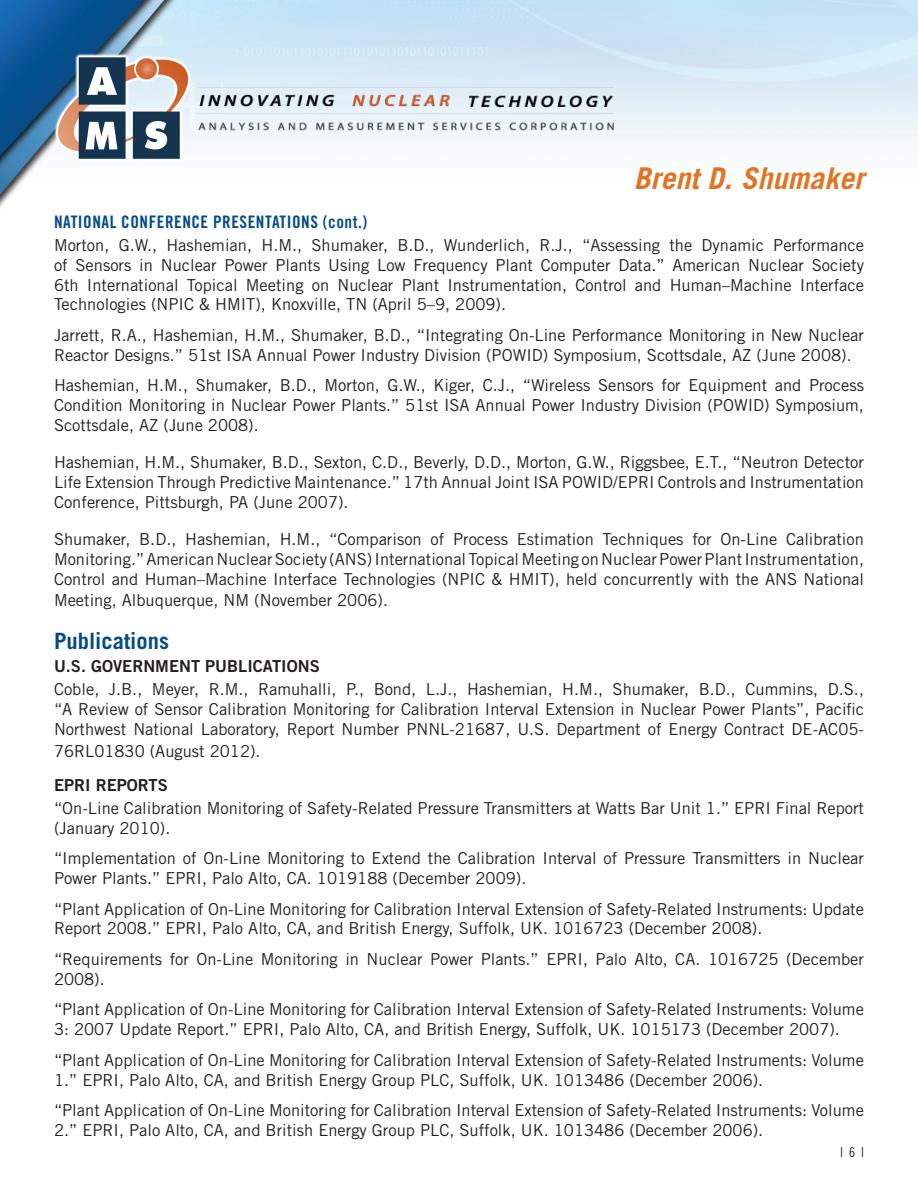
<style>
.page{position:relative;width:918px;height:1188px;background:#fff}
.page>*{position:absolute;margin:0;border:0;box-sizing:border-box;transform-origin:0 0}
.t1{font:italic 700 30px "Trade Gothic LT Std";color:#e17525}
.t2{font:700 22.5px "Trade Gothic LT Std";color:#064d86}
.t3{font:17.25px "Trade Gothic LT Std Bd Cn 20";letter-spacing:.03em;color:#064d86}
.t4{font:16.5px/19.8px "Trade Gothic LT Std";color:#231f20}
.t5{font:16.5px "Trade Gothic LT Std Bd 2";color:#231f20}
.t6{font:13.5px "Trade Gothic LT Std Cn 18";color:#231f20}
</style>
<div class="page">
<img style="left:0;top:0;width:918px;height:208px">
<img style="left:44px;top:46px;width:158px;height:123px">
<img style="left:197px;top:45px;width:431px;height:110px">
<h1 class="t1" style="left:634px;top:160px;width:232px">Brent D. Shumaker</h1>
<p class="t3" style="left:54px;top:212px;width:315px">NATIONAL CONFERENCE PRESENTATIONS (cont.)</p>
<p class="t4" style="left:54px;top:235px;width:812px;text-align:justify">Morton, G.W., Hashemian, H.M., Shumaker, B.D., Wunderlich, R.J., “Assessing the Dynamic Performance of Sensors in Nuclear Power Plants Using Low Frequency Plant Computer Data.” American Nuclear Society 6th International Topical Meeting on Nuclear Plant Instrumentation, Control and Human–Machine Interface Technologies (NPIC &amp; HMIT), Knoxville, TN (April 5–9, 2009).</p>
<p class="t4" style="left:54px;top:325px;width:812px">Jarrett, R.A., Hashemian, H.M., Shumaker, B.D., “Integrating On-Line Performance Monitoring in New Nuclear<br>Reactor Designs.” 51st ISA Annual Power Industry Division (POWID) Symposium, Scottsdale, AZ (June 2008).</p>
<p class="t4" style="left:54px;top:375px;width:812px;text-align:justify">Hashemian, H.M., Shumaker, B.D., Morton, G.W., Kiger, C.J., “Wireless Sensors for Equipment and Process Condition Monitoring in Nuclear Power Plants.” 51st ISA Annual Power Industry Division (POWID) Symposium, Scottsdale, AZ (June 2008).</p>
<p class="t4" style="left:54px;top:452px;width:812px;text-align:justify">Hashemian, H.M., Shumaker, B.D., Sexton, C.D., Beverly, D.D., Morton, G.W., Riggsbee, E.T., “Neutron Detector Life Extension Through Predictive Maintenance.” 17th Annual Joint ISA POWID/EPRI Controls and Instrumentation Conference, Pittsburgh, PA (June 2007).</p>
<p class="t4" style="left:54px;top:529px;width:812px;text-align:justify">Shumaker, B.D., Hashemian, H.M., “Comparison of Process Estimation Techniques for On-Line Calibration Monitoring.” American Nuclear Society (ANS) International Topical Meeting on Nuclear Power Plant Instrumentation, Control and Human–Machine Interface Technologies (NPIC &amp; HMIT), held concurrently with the ANS National Meeting, Albuquerque, NM (November 2006).</p>
<p class="t2" style="left:54px;top:627px;width:117px">Publications</p>
<p class="t5" style="left:54px;top:656px;width:267px">U.S. GOVERNMENT PUBLICATIONS</p>
<p class="t4" style="left:54px;top:679px;width:812px;text-align:justify">Coble, J.B., Meyer, R.M., Ramuhalli, P., Bond, L.J., Hashemian, H.M., Shumaker, B.D., Cummins, D.S., “A Review of Sensor Calibration Monitoring for Calibration Interval Extension in Nuclear Power Plants”, Pacific Northwest National Laboratory, Report Number PNNL-21687, U.S. Department of Energy Contract DE-AC05-</p>
<p class="t4" style="left:54px;top:741px;width:208px">76RL01830 (August 2012).</p>
<p class="t5" style="left:54px;top:775px;width:115px">EPRI REPORTS</p>
<p class="t4" style="left:54px;top:798px;width:812px">“On-Line Calibration Monitoring of Safety-Related Pressure Transmitters at Watts Bar Unit 1.” EPRI Final Report (January 2010).</p>
<p class="t4" style="left:54px;top:848px;width:812px">“Implementation of On-Line Monitoring to Extend the Calibration Interval of Pressure Transmitters in Nuclear<br>Power Plants.” EPRI, Palo Alto, CA. 1019188 (December 2009).</p>
<p class="t4" style="left:54px;top:899px;width:812px">“Plant Application of On-Line Monitoring for Calibration Interval Extension of Safety-Related Instruments: Update<br>Report 2008.” EPRI, Palo Alto, CA, and British Energy, Suffolk, UK. 1016723 (December 2008).</p>
<p class="t4" style="left:54px;top:949px;width:812px">“Requirements for On-Line Monitoring in Nuclear Power Plants.” EPRI, Palo Alto, CA. 1016725 (December<br>2008).</p>
<p class="t4" style="left:54px;top:999px;width:811px">“Plant Application of On-Line Monitoring for Calibration Interval Extension of Safety-Related Instruments: Volume<br>3: 2007 Update Report.” EPRI, Palo Alto, CA, and British Energy, Suffolk, UK. 1015173 (December 2007).</p>
<p class="t4" style="left:54px;top:1050px;width:811px">“Plant Application of On-Line Monitoring for Calibration Interval Extension of Safety-Related Instruments: Volume<br>1.” EPRI, Palo Alto, CA, and British Energy Group PLC, Suffolk, UK. 1013486 (December 2006).</p>
<p class="t4" style="left:54px;top:1100px;width:811px">“Plant Application of On-Line Monitoring for Calibration Interval Extension of Safety-Related Instruments: Volume<br>2.” EPRI, Palo Alto, CA, and British Energy Group PLC, Suffolk, UK. 1013486 (December 2006).</p>
<p class="t6" style="left:840px;top:1144px;width:25px">| 6 |</p>
</div>
